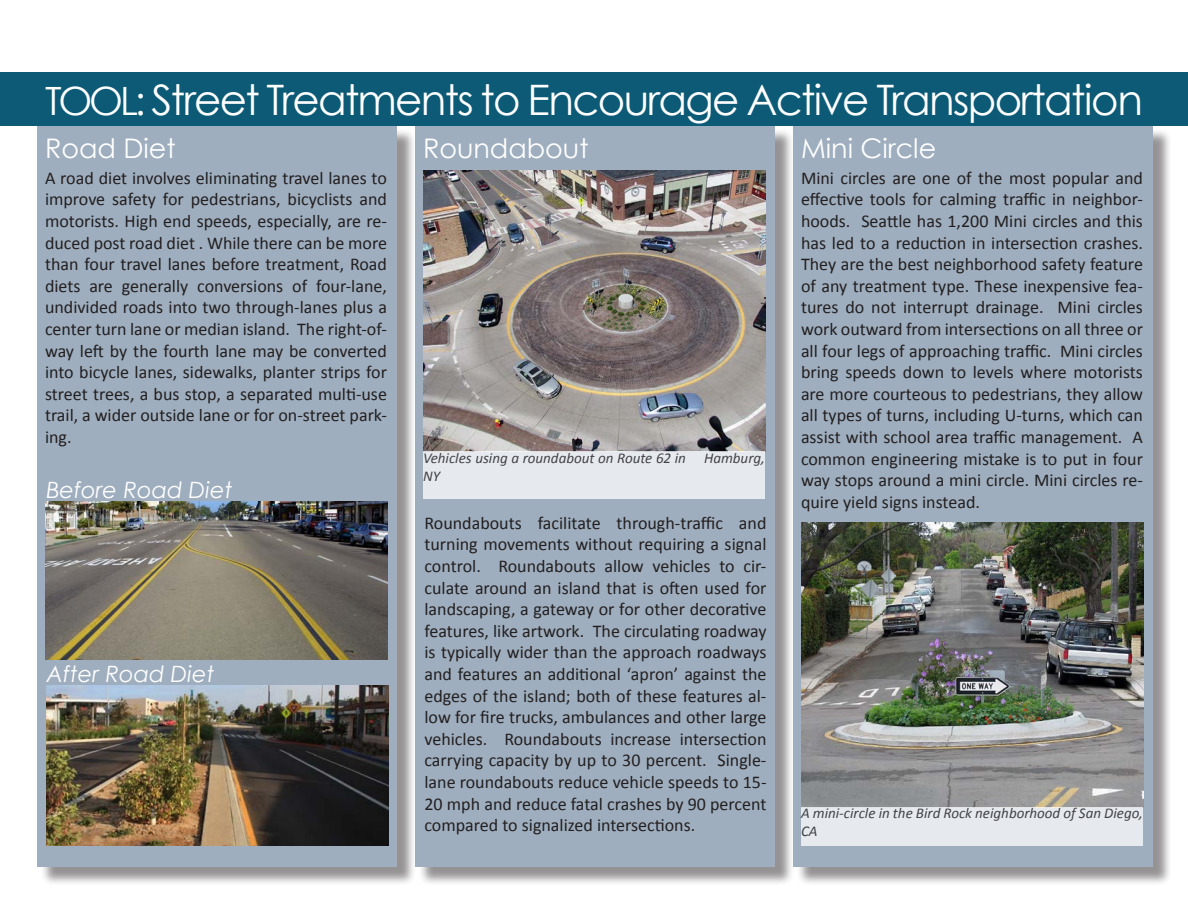
<style>
.page{position:relative;width:1188px;height:918px;background:#fff}
.page>*{position:absolute;margin:0;border:0;box-sizing:border-box;transform-origin:0 0}
.Body_Text{font:42px "Century Gothic";letter-spacing:-.04em;color:#fff}
.HeaderNoIndent{font:27px "Century Gothic";color:#fff}
.Header_3{font:italic 22.5px "Century Gothic";color:#fff}
.Body_Text-2{font:18px/21.6px "Calibri";color:#231f20;text-align:justify}
.t1{font:italic 15px/18px "Calibri";color:#231f20}
.s1{font-size:39px}
</style>
<div class="page">
<div style="left:40px;top:128px;width:376px;height:758px;background:#231f20;opacity:.75"></div>
<div style="left:38px;top:126px;width:360px;height:741px;background:#9eaebe"></div>
<div style="left:418px;top:128px;width:376px;height:758px;background:#231f20;opacity:.75"></div>
<div style="left:416px;top:126px;width:360px;height:741px;background:#9eaebe"></div>
<div style="left:796px;top:128px;width:376px;height:758px;background:#231f20;opacity:.75"></div>
<div style="left:794px;top:126px;width:360px;height:741px;background:#9eaebe"></div>
<div style="left:0;top:72px;width:1188px;height:54px;background:#0c5a75"></div>
<img style="left:46px;top:686px;width:343px;height:160px">
<img style="left:423px;top:170px;width:342px;height:282px">
<div style="left:423px;top:452px;width:342px;height:47px;background:#e6eaee"></div>
<img style="left:801px;top:523px;width:342px;height:284px">
<div style="left:801px;top:807px;width:342px;height:39px;background:#e6eaee"></div>
<img style="left:45px;top:502px;width:342px;height:158px">
<p class="Body_Text" style="left:45px;top:74px;width:1100px"><span class="s1">TOOL:</span> Street Treatments to Encourage Active Transportation</p>
<p class="HeaderNoIndent" style="left:45px;top:132px;width:132px">Road Diet</p>
<p class="Body_Text-2" style="left:45px;top:167px;width:344px">A road diet involves eliminating travel lanes to improve safety for pedestrians, bicyclists and motorists. High end speeds, especially, are re&shy;duced post road diet . While there can be more than four travel lanes before treatment, Road diets are generally conversions of four-lane, undivided roads into two through-lanes plus a center turn lane or median island. The right-of&shy;way left by the fourth lane may be converted into bicycle lanes, sidewalks, planter strips for street trees, a bus stop, a separated multi-use trail, a wider outside lane or for on-street park&shy;ing.</p>
<p class="Header_3" style="left:46px;top:476px;width:187px">Before Road Diet</p>
<p class="Header_3" style="left:46px;top:660px;width:169px">After Road Diet</p>
<p class="HeaderNoIndent" style="left:423px;top:132px;width:167px">Roundabout</p>
<p class="t1" style="left:423px;top:448px;width:343px">Vehicles using a roundabout on Route 62 in Hamburg,<br>NY</p>
<p class="Body_Text-2" style="left:424px;top:512px;width:344px">Roundabouts facilitate through-traffic and turning movements without requiring a signal control. Roundabouts allow vehicles to cir&shy;culate around an island that is often used for landscaping, a gateway or for other decorative features, like artwork. The circulating roadway is typically wider than the approach roadways and features an additional ‘apron’ against the edges of the island; both of these features al&shy;low for fire trucks, ambulances and other large vehicles. Roundabouts increase intersection carrying capacity by up to 30 percent. Single&shy;lane roundabouts reduce vehicle speeds to 15- 20 mph and reduce fatal crashes by 90 percent compared to signalized intersections.</p>
<p class="HeaderNoIndent" style="left:801px;top:132px;width:137px">Mini Circle</p>
<p class="Body_Text-2" style="left:801px;top:167px;width:344px">Mini circles are one of the most popular and effective tools for calming traffic in neighbor&shy;hoods. Seattle has 1,200 Mini circles and this has led to a reduction in intersection crashes.<br>They are the best neighborhood safety feature of any treatment type. These inexpensive fea&shy;tures do not interrupt drainage. Mini circles work outward from intersections on all three or all four legs of approaching traffic. Mini circles bring speeds down to levels where motorists are more courteous to pedestrians, they allow all types of turns, including U-turns, which can assist with school area traffic management. A common engineering mistake is to put in four way stops around a mini circle. Mini circles re&shy;quire yield signs instead.</p>
<p class="t1" style="left:801px;top:804px;width:343px">A mini-circle in the Bird Rock neighborhood of San Diego,<br>CA</p>
</div>
